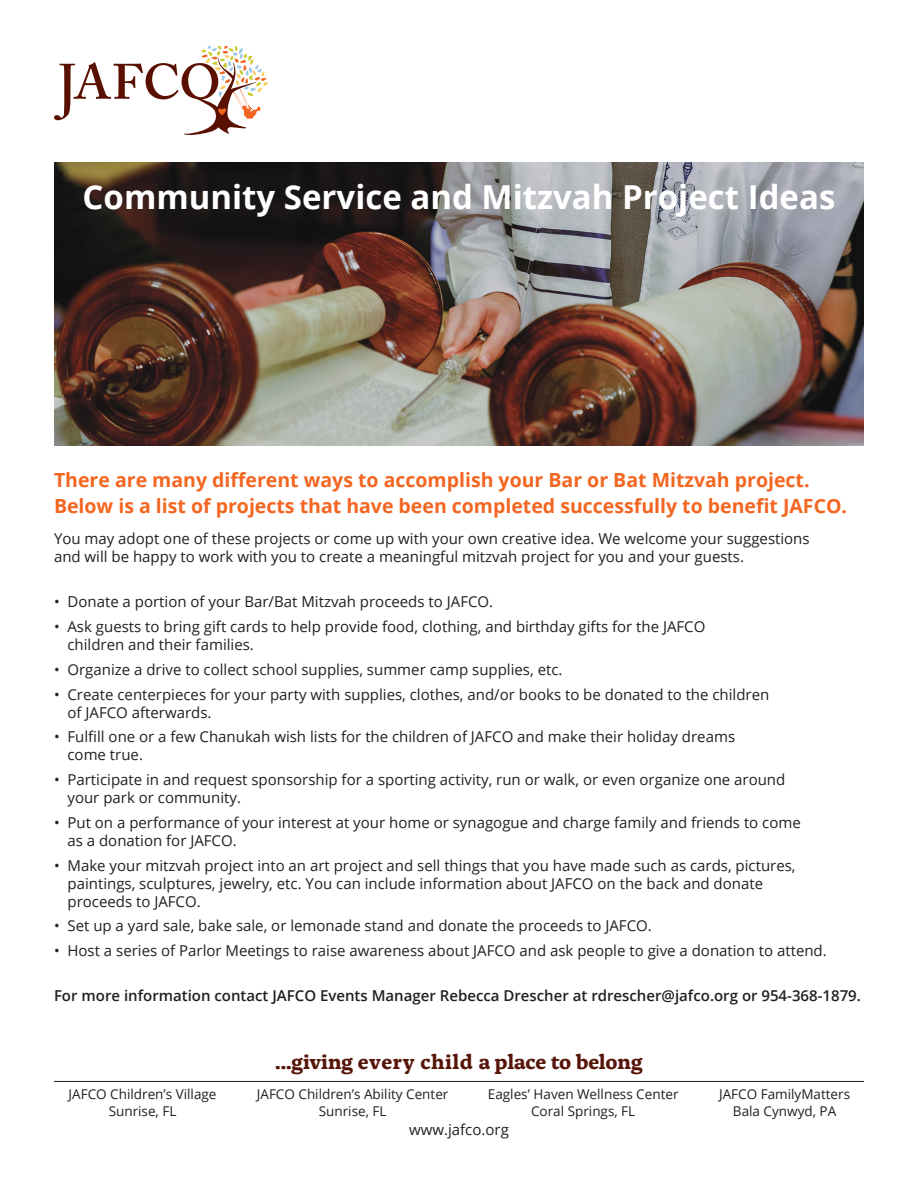
<style>
.page{position:relative;width:918px;height:1188px;background:#fff}
.page>*{position:absolute;margin:0;border:0;box-sizing:border-box;transform-origin:0 0}
.t1{font:700 33px "Open Sans";color:#fff}
.t2{font:700 21px "Alda OT";letter-spacing:-.005em;color:#571509}
.t3{font:700 19.5px/25.5px "Open Sans";color:#f36621}
.t4{font:15px/18px "Open Sans";color:#231f20}
.t5{font:600 15px "Open Sans";color:#231f20}
.t6{font:13.5px/16.5px "Open Sans";color:#231f20;text-align:center}
</style>
<div class="page">
<img style="left:54px;top:162px;width:810px;height:284px">
<svg style="left:54px;top:47px;width:214px;height:88px"></svg>
<hr style="left:54px;top:1081px;width:810px;height:1px;background:#231f20">
<p class="t1" style="left:83px;top:174px;width:754px">Community Service and Mitzvah Project Ideas</p>
<p class="t3" style="left:54px;top:467px;width:795px">There are many different ways to accomplish your Bar or Bat Mitzvah project.<br>Below is a list of projects that have been completed successfully to benefit JAFCO.</p>
<p class="t4" style="left:54px;top:530px;width:757px">You may adopt one of these projects or come up with your own creative idea. We welcome your suggestions and will be happy to work with you to create a meaningful mitzvah project for you and your guests.</p>
<p class="t4" style="left:54px;top:593px;width:441px">• Donate a portion of your Bar/Bat Mitzvah proceeds to JAFCO.</p>
<p class="t4" style="left:68px;top:617px;width:639px;text-indent:-14px">• Ask guests to bring gift cards to help provide food, clothing, and birthday gifts for the JAFCO children and their families.</p>
<p class="t4" style="left:54px;top:660px;width:510px">• Organize a drive to collect school supplies, summer camp supplies, etc.</p>
<p class="t4" style="left:68px;top:685px;width:703px;text-indent:-14px">• Create centerpieces for your party with supplies, clothes, and/or books to be donated to the children of JAFCO afterwards.</p>
<p class="t4" style="left:68px;top:728px;width:669px;text-indent:-14px">• Fulfill one or a few Chanukah wish lists for the children of JAFCO and make their holiday dreams come true.</p>
<p class="t4" style="left:68px;top:770px;width:719px;text-indent:-14px">• Participate in and request sponsorship for a sporting activity, run or walk, or even organize one around your park or community.</p>
<p class="t4" style="left:68px;top:813px;width:735px;text-indent:-14px">• Put on a performance of your interest at your home or synagogue and charge family and friends to come as a donation for JAFCO.</p>
<p class="t4" style="left:68px;top:856px;width:730px;text-indent:-14px">• Make your mitzvah project into an art project and sell things that you have made such as cards, pictures, paintings, sculptures, jewelry, etc. You can include information about JAFCO on the back and donate proceeds to JAFCO.</p>
<p class="t4" style="left:54px;top:917px;width:599px">• Set up a yard sale, bake sale, or lemonade stand and donate the proceeds to JAFCO.</p>
<p class="t4" style="left:54px;top:941px;width:774px">• Host a series of Parlor Meetings to raise awareness about JAFCO and ask people to give a donation to attend.</p>
<p class="t5" style="left:54px;top:985px;width:808px">For more information contact JAFCO Events Manager Rebecca Drescher at rdrescher@jafco.org or 954-368-1879.</p>
<p class="t2" style="left:275px;top:1053px;width:369px">...giving every child a place to belong</p>
<p class="t6" style="left:488px;top:1086px;width:192px">Eagles’ Haven Wellness Center</p>
<p class="t6" style="left:531px;top:1102px;width:106px">Coral Springs, FL</p>
<p class="t4" style="left:409px;top:1120px;width:101px">www.jafco.org</p>
<p class="t6" style="left:69px;top:1086px;width:149px">JAFCO Children’s Village<br>Sunrise, FL</p>
<p class="t6" style="left:257px;top:1086px;width:193px">JAFCO Children’s Ability Center<br>Sunrise, FL</p>
<p class="t6" style="left:719px;top:1086px;width:133px">JAFCO FamilyMatters</p>
<p class="t6" style="left:733px;top:1102px;width:105px">Bala Cynwyd, PA</p>
</div>
